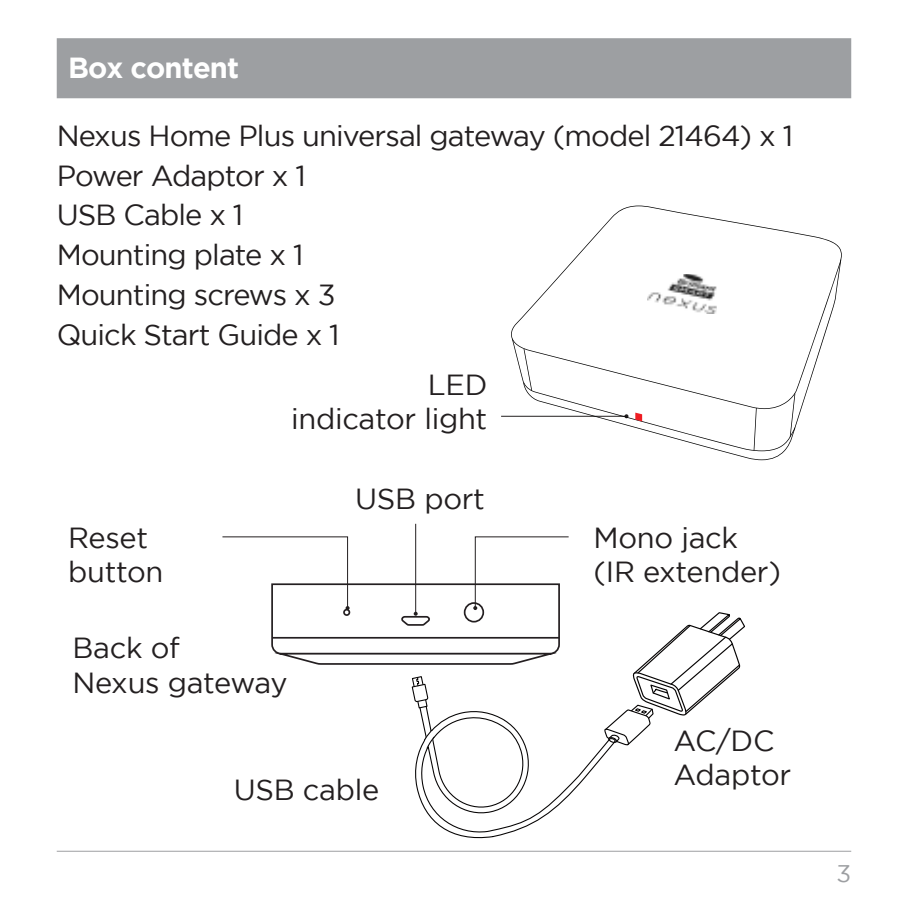
<style>
.page{position:relative;width:908px;height:908px;background:#fff}
.page>*{position:absolute;margin:0;border:0;box-sizing:border-box;transform-origin:0 0}
.Body{font:28.8px "Gotham";letter-spacing:-.03em;color:#231f20}
.body{font:28.8px/34px "Gotham";letter-spacing:-.01em;color:#231f20}
.main_head{font:700 28.8px "Gotham";letter-spacing:-.03em;color:#fff}
.t1{font:24px "Gotham";color:#9d9fa2}
</style>
<div class="page">
<hr style="left:57px;top:850px;width:793px;height:1px;background:#9d9fa2">
<hr style="left:415px;top:523px;width:1px;height:90px;background:#231f20">
<svg style="left:222px;top:535px;width:523px;height:304px"></svg>
<hr style="left:501px;top:415px;width:125px;height:2px;background:#231f20">
<div style="left:57px;top:38px;width:793px;height:60px;background:#9d9fa2"></div>
<svg style="left:511px;top:205px;width:330px;height:133px"></svg>
<svg style="left:523px;top:259px;width:317px;height:201px"></svg>
<svg style="left:511px;top:338px;width:284px;height:113px"></svg>
<img style="left:647px;top:274px;width:69px;height:39px">
<p class="main_head" style="left:68px;top:51px;width:172px">Box content</p>
<p class="Body" style="left:57px;top:120px;width:737px">Nexus Home Plus universal gateway (model 21464) x 1</p>
<p class="Body" style="left:57px;top:159px;width:250px">Power Adaptor x 1</p>
<p class="Body" style="left:57px;top:199px;width:188px">USB Cable x 1</p>
<p class="Body" style="left:57px;top:239px;width:248px">Mounting plate x 1</p>
<p class="Body" style="left:57px;top:278px;width:280px">Mounting screws x 3</p>
<p class="Body" style="left:57px;top:318px;width:284px">Quick Start Guide x 1</p>
<p class="body" style="left:291px;top:367px;width:198px;text-align:right">LED<br>indicator light</p>
<p class="body" style="left:68px;top:520px;width:97px">Reset button</p>
<p class="body" style="left:73px;top:630px;width:216px">Back of<br>Nexus gateway</p>
<p class="body" style="left:355px;top:481px;width:131px">USB port</p>
<p class="body" style="left:234px;top:772px;width:147px">USB cable</p>
<p class="body" style="left:593px;top:520px;width:189px">Mono jack (IR extender)</p>
<p class="body" style="left:673px;top:723px;width:119px">AC/DC<br>Adaptor</p>
<p class="t1" style="left:836px;top:860px;width:16px">3</p>
</div>
